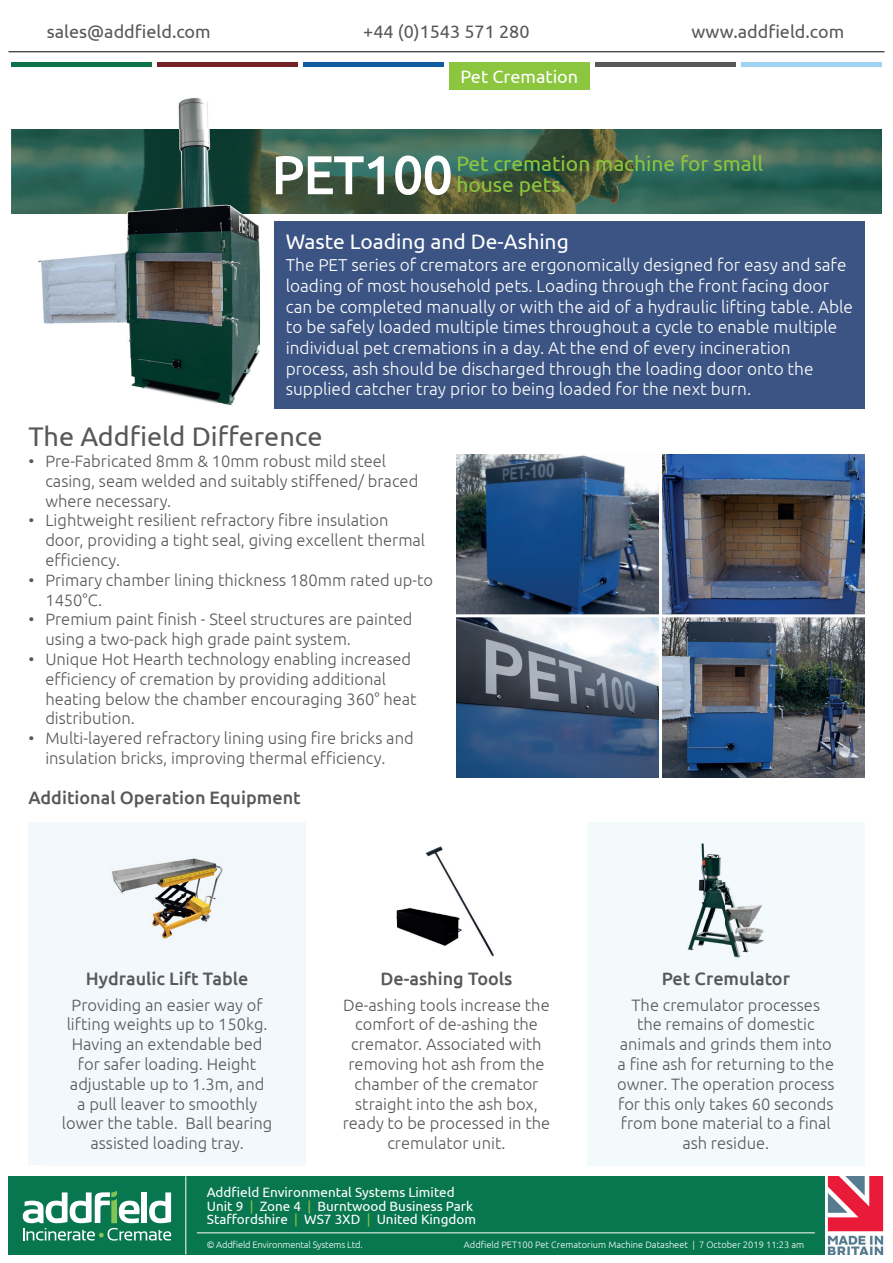
<style>
.page{position:relative;width:893px;height:1263px;background:#fff}
.page>*{position:absolute;margin:0;border:0;box-sizing:border-box;transform-origin:0 0}
.t1{font:52.5px "Ubuntu";color:#fff}
.t2{font:27px "Ubuntu";color:#57585a}
.t3{font:21px/21px "Ubuntu";color:#8bc63e}
.t4{font:21px "Ubuntu";color:#fff}
.t5{font:500 18px "Ubuntu";color:#57585a}
.t6{font:18px "Ubuntu";color:#57585a}
.t7{font:18px "Ubuntu";color:#fff}
.t8{font:300 17.25px/20.7px "Ubuntu";color:#fff}
.t9{font:300 16.5px/19.8px "Ubuntu";color:#57585a}
.t10{font:13.5px/13.5px "Ubuntu";color:#fff}
.t11{font:300 9.3px "Ubuntu";color:#fff}
.t12{font:300 9.3px "Ubuntu";letter-spacing:-.02em;color:#fff}
.s1{color:#8bc63e}
</style>
<div class="page">
<div style="left:449px;top:62px;width:141px;height:28px;background:#8bc63e"></div>
<img style="left:11px;top:130px;width:21px;height:84px">
<img style="left:270px;top:130px;width:612px;height:84px">
<svg style="left:275px;top:155px;width:110px;height:40px;background:#637d6e"></svg>
<svg style="left:394px;top:155px;width:57px;height:41px;background:#6e8674"></svg>
<img style="left:32px;top:98px;width:238px;height:307px">
<img style="left:32px;top:130px;width:238px;height:1px">
<img style="left:32px;top:214px;width:238px;height:1px">
<div style="left:274px;top:221px;width:591px;height:188px;background:#3b5483"></div>
<hr style="left:9px;top:51px;width:875px;height:1px;background:#231f20">
<hr style="left:11px;top:62px;width:141px;height:4px;background:#0c734a">
<hr style="left:157px;top:62px;width:141px;height:4px;background:#742225">
<hr style="left:303px;top:62px;width:141px;height:4px;background:#105ca2">
<hr style="left:595px;top:62px;width:141px;height:4px;background:#57585a">
<hr style="left:741px;top:62px;width:141px;height:4px;background:#9ed3f1">
<img style="left:456px;top:454px;width:203px;height:160px">
<img style="left:662px;top:454px;width:203px;height:160px">
<img style="left:662px;top:617px;width:203px;height:160px">
<svg style="left:456px;top:617px;width:203px;height:160px;background:#667890"></svg>
<div style="left:587px;top:823px;width:277px;height:343px;background:#f3fafc"></div>
<div style="left:29px;top:822px;width:277px;height:343px;background:#f2f8fb"></div>
<img style="left:396px;top:846px;width:98px;height:111px">
<img style="left:687px;top:843px;width:77px;height:114px">
<img style="left:111px;top:858px;width:112px;height:81px">
<div style="left:9px;top:1176px;width:816px;height:78px;background:#087750"></div>
<img style="left:827px;top:1176px;width:57px;height:78px">
<svg style="left:23px;top:1190px;width:149px;height:50px"></svg>
<hr style="left:185px;top:1176px;width:1px;height:78px;background:#fff">
<hr style="left:197px;top:1232px;width:618px;height:1px;background:#fff">
<p class="t6" style="left:47px;top:21px;width:165px">sales@addfield.com</p>
<p class="t6" style="left:363px;top:21px;width:168px">+44 (0)1543 571 280</p>
<p class="t6" style="left:691px;top:21px;width:154px">www.addfield.com</p>
<p class="t7" style="left:461px;top:66px;width:119px">Pet Cremation</p>
<h1 class="t1" style="left:272px;top:143px;width:182px">PET100</h1>
<p class="t3" style="left:456px;top:152px;width:308px">Pet cremation machine for small house pets.</p>
<p class="t4" style="left:286px;top:229px;width:285px">Waste Loading and De-Ashing</p>
<p class="t8" style="left:286px;top:254px;width:569px">The PET series of cremators are ergonomically designed for easy and safe loading of most household pets. Loading through the front facing door can be completed manually or with the aid of a hydraulic lifting table. Able to be safely loaded multiple times throughout a cycle to enable multiple individual pet cremations in a day. At the end of every incineration process, ash should be discharged through the loading door onto the supplied catcher tray prior to being loaded for the next burn.</p>
<h2 class="t2" style="left:28px;top:420px;width:296px">The Addfield Difference</h2>
<p class="t9" style="left:45px;top:451px;width:374px;text-indent:-17px">• Pre-Fabricated 8mm &amp; 10mm robust mild steel casing, seam welded and suitably stiffened/ braced where necessary.</p>
<p class="t9" style="left:45px;top:510px;width:381px;text-indent:-17px">• Lightweight resilient refractory fibre insulation door, providing a tight seal, giving excellent thermal efficiency.</p>
<p class="t9" style="left:45px;top:569px;width:389px;text-indent:-17px">• Primary chamber lining thickness 180mm rated up-to<br>1450°C.</p>
<p class="t9" style="left:45px;top:609px;width:369px;text-indent:-17px">• Premium paint finish - Steel structures are painted using a two-pack high grade paint system.</p>
<p class="t9" style="left:45px;top:649px;width:373px;text-indent:-17px">• Unique Hot Hearth technology enabling increased efficiency of cremation by providing additional heating below the chamber encouraging 360° heat distribution.</p>
<p class="t9" style="left:45px;top:728px;width:370px;text-indent:-17px">• Multi-layered refractory lining using fire bricks and insulation bricks, improving thermal efficiency.</p>
<p class="t5" style="left:29px;top:786px;width:274px">Additional Operation Equipment</p>
<p class="t5" style="left:86px;top:967px;width:164px">Hydraulic Lift Table</p>
<p class="t5" style="left:380px;top:967px;width:134px">De-ashing Tools</p>
<p class="t5" style="left:662px;top:967px;width:130px">Pet Cremulator</p>
<p class="t9" style="left:62px;top:994px;width:212px;text-align:center">Providing an easier way of lifting weights up to 150kg.<br>Having an extendable bed for safer loading. Height adjustable up to 1.3m, and<br>a pull leaver to smoothly lower the table. Ball bearing assisted loading tray.</p>
<p class="t9" style="left:343px;top:994px;width:209px;text-align:center">De-ashing tools increase the comfort of de-ashing the cremator. Associated with removing hot ash from the chamber of the cremator straight into the ash box, ready to be processed in the cremulator unit.</p>
<p class="t9" style="left:617px;top:994px;width:219px;text-align:center">The cremulator processes the remains of domestic animals and grinds them into a fine ash for returning to the owner. The operation process for this only takes 60 seconds from bone material to a final ash residue.</p>
<p class="t10" style="left:207px;top:1185px;width:271px">Addfield Environmental Systems Limited<br>Unit 9 <span class="s1">|</span> Zone 4 <span class="s1">|</span> Burntwood Business Park<br>Staffordshire <span class="s1">|</span> WS7 3XD <span class="s1">|</span> United Kingdom</p>
<p class="t11" style="left:464px;top:1239px;width:342px">Addfield PET100 Pet Crematorium Machine Datasheet | 7 October 2019 11:23 am</p>
<p class="t12" style="left:207px;top:1239px;width:157px">© Addfield Environmental Systems Ltd.</p>
</div>
